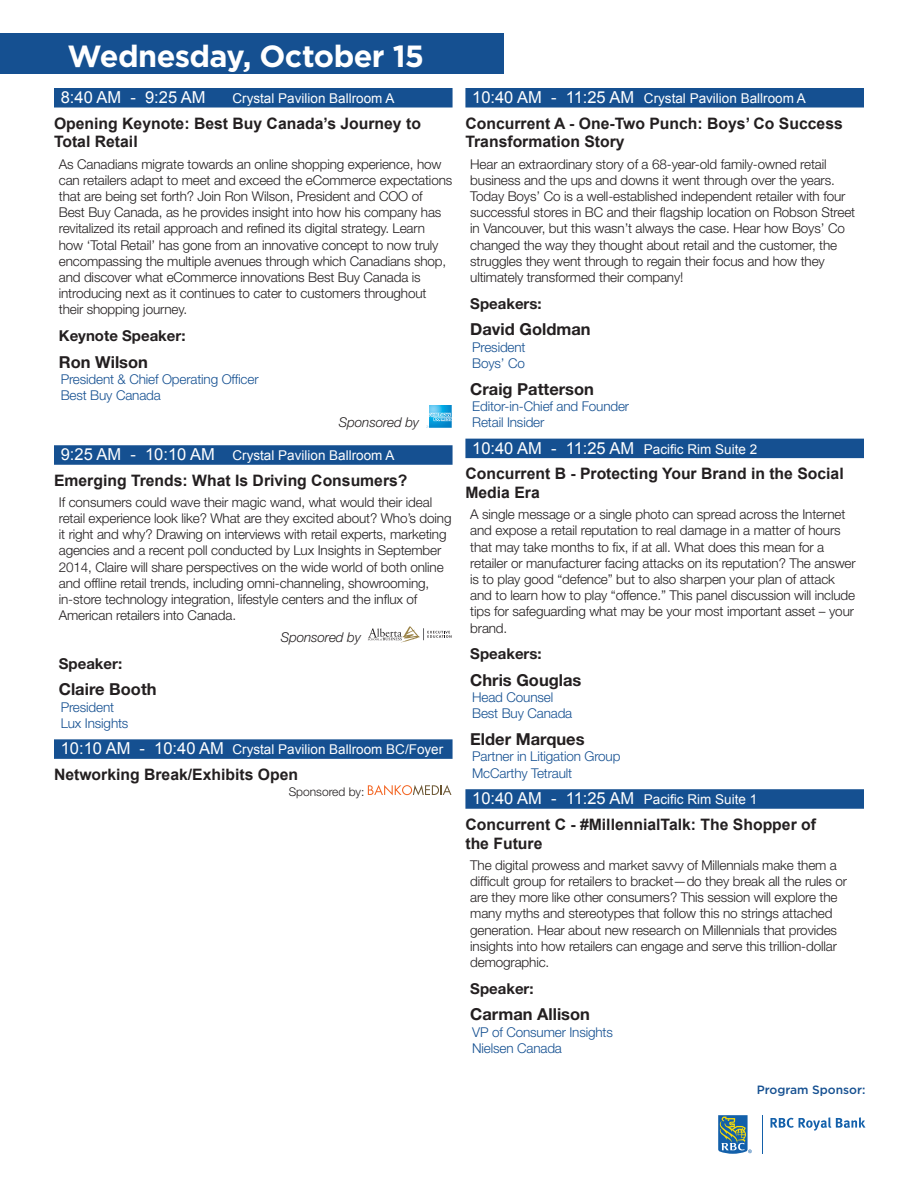
<style>
.page{position:relative;width:918px;height:1188px;background:#fff}
.page>*{position:absolute;margin:0;border:0;box-sizing:border-box;transform-origin:0 0}
.t1{font:700 30.6px "Gotham HTF";letter-spacing:-.02em;color:#fff}
.Speaker{font:700 16.5px "Helvetica Neue LT Std";color:#231f20}
.Time{font:16.5px "Arial";color:#fff}
.Subtitle1{font:700 15.75px/18.9px "Arial";color:#231f20}
.Moderator_Word{font:700 15px "Helvetica Neue LT Std";color:#231f20}
.Agenda_Body{font:300 13.5px/16.2px "Helvetica Neue LT Std";letter-spacing:-.01em;color:#231f20}
.Company{font:300 13.5px/16.2px "Helvetica Neue LT Std";letter-spacing:-.01em;color:#155091}
.Time-2{font:13.5px "Arial";color:#fff}
.Interpretation{font:italic 300 13.5px "Helvetica Neue LT Std";letter-spacing:-.01em;color:#231f20}
.t2{font:500 12px "Gotham";color:#155091}
.Subtitle1-2{font:300 12px "Helvetica Neue LT Std";color:#231f20}
.s1{font-size:16.5px}
</style>
<div class="page">
<svg style="left:718px;top:1115px;width:34px;height:39px"></svg>
<hr style="left:762px;top:1115px;width:1px;height:39px;background:#1360aa">
<svg style="left:770px;top:1117px;width:95px;height:14px"></svg>
<div style="left:54px;top:88px;width:399px;height:20px;background:#155091"></div>
<div style="left:54px;top:445px;width:399px;height:20px;background:#155091"></div>
<div style="left:54px;top:739px;width:399px;height:20px;background:#155091"></div>
<svg style="left:426px;top:405px;width:26px;height:23px"></svg>
<svg style="left:368px;top:626px;width:83px;height:17px"></svg>
<svg style="left:368px;top:785px;width:83px;height:10px"></svg>
<div style="left:465px;top:88px;width:399px;height:20px;background:#155091"></div>
<div style="left:465px;top:439px;width:399px;height:19px;background:#155091"></div>
<div style="left:465px;top:789px;width:399px;height:20px;background:#155091"></div>
<div style="left:0;top:34px;width:504px;height:40px;background:#155091"></div>
<p class="t1" style="left:68px;top:38px;width:358px">Wednesday, October 15</p>
<p class="Time" style="left:61px;top:86px;width:146px">8:40 AM - 9:25 AM</p>
<p class="Time-2" style="left:232px;top:89px;width:164px">Crystal Pavilion Ballroom A</p>
<p class="Subtitle1" style="left:54px;top:114px;width:368px">Opening Keynote: Best Buy Canada’s Journey to<br>Total Retail</p>
<p class="Agenda_Body" style="left:59px;top:155px;width:395px">As Canadians migrate towards an online shopping experience, how can retailers adapt to meet and exceed the eCommerce expectations that are being set forth? Join Ron Wilson, President and COO of<br>Best Buy Canada, as he provides insight into how his company has revitalized its retail approach and refined its digital strategy. Learn how ‘Total Retail’ has gone from an innovative concept to now truly encompassing the multiple avenues through which Canadians shop, and discover what eCommerce innovations Best Buy Canada is introducing next as it continues to cater to customers throughout their shopping journey.</p>
<p class="Moderator_Word" style="left:59px;top:326px;width:128px">Keynote Speaker:</p>
<p class="Speaker" style="left:59px;top:352px;width:91px">Ron Wilson</p>
<p class="Company" style="left:61px;top:371px;width:199px">President &amp; Chief Operating Officer</p>
<p class="Company" style="left:61px;top:387px;width:102px">Best Buy Canada</p>
<p class="Interpretation" style="left:339px;top:414px;width:82px">Sponsored by</p>
<p class="Time-2" style="left:61px;top:447px;width:335px"><span class="s1">9:25 AM - 10:10 AM</span> Crystal Pavilion Ballroom A</p>
<p class="Subtitle1" style="left:54px;top:471px;width:355px">Emerging Trends: What Is Driving Consumers?</p>
<p class="Agenda_Body" style="left:59px;top:494px;width:394px">If consumers could wave their magic wand, what would their ideal retail experience look like? What are they excited about? Who’s doing it right and why? Drawing on interviews with retail experts, marketing agencies and a recent poll conducted by Lux Insights in September 2014, Claire will share perspectives on the wide world of both online and offline retail trends, including omni-channeling, showrooming, in-store technology integration, lifestyle centers and the influx of American retailers into Canada.</p>
<p class="Interpretation" style="left:281px;top:629px;width:82px">Sponsored by</p>
<p class="Moderator_Word" style="left:59px;top:654px;width:65px">Speaker:</p>
<p class="Speaker" style="left:59px;top:679px;width:99px">Claire Booth</p>
<p class="Company" style="left:61px;top:698px;width:69px">President<br>Lux Insights</p>
<p class="Time-2" style="left:61px;top:741px;width:384px"><span class="s1">10:10 AM - 10:40 AM</span> Crystal Pavilion Ballroom BC/Foyer</p>
<p class="Subtitle1" style="left:54px;top:765px;width:246px">Networking Break/Exhibits Open</p>
<p class="Subtitle1-2" style="left:289px;top:784px;width:77px">Sponsored by:</p>
<p class="Time-2" style="left:472px;top:89px;width:335px"><span class="s1">10:40 AM - 11:25 AM</span> Crystal Pavilion Ballroom A</p>
<p class="Subtitle1" style="left:465px;top:114px;width:379px">Concurrent A - One-Two Punch: Boys’ Co Success<br>Transformation Story</p>
<p class="Agenda_Body" style="left:470px;top:155px;width:386px">Hear an extraordinary story of a 68-year-old family-owned retail business and the ups and downs it went through over the years.<br>Today Boys’ Co is a well-established independent retailer with four successful stores in BC and their flagship location on Robson Street in Vancouver, but this wasn’t always the case. Hear how Boys’ Co changed the way they thought about retail and the customer, the struggles they went through to regain their focus and how they ultimately transformed their company!</p>
<p class="Moderator_Word" style="left:470px;top:294px;width:73px">Speakers:</p>
<p class="Speaker" style="left:470px;top:319px;width:122px">David Goldman</p>
<p class="Company" style="left:472px;top:338px;width:55px">President<br>Boys’ Co</p>
<p class="Speaker" style="left:470px;top:378px;width:125px">Craig Patterson</p>
<p class="Company" style="left:472px;top:398px;width:159px">Editor-in-Chief and Founder<br>Retail Insider</p>
<p class="Time-2" style="left:472px;top:440px;width:287px"><span class="s1">10:40 AM - 11:25 AM</span> Pacific Rim Suite 2</p>
<p class="Subtitle1" style="left:465px;top:465px;width:380px">Concurrent B - Protecting Your Brand in the Social<br>Media Era</p>
<p class="Agenda_Body" style="left:470px;top:506px;width:387px">A single message or a single photo can spread across the Internet and expose a retail reputation to real damage in a matter of hours that may take months to fix, if at all. What does this mean for a retailer or manufacturer facing attacks on its reputation? The answer is to play good “defence” but to also sharpen your plan of attack and to learn how to play “offence.” This panel discussion will include tips for safeguarding what may be your most important asset – your brand.</p>
<p class="Moderator_Word" style="left:470px;top:645px;width:73px">Speakers:</p>
<p class="Speaker" style="left:470px;top:670px;width:113px">Chris Gouglas</p>
<p class="Company" style="left:472px;top:689px;width:83px">Head Counsel</p>
<p class="Company" style="left:472px;top:705px;width:102px">Best Buy Canada</p>
<p class="Speaker" style="left:470px;top:729px;width:116px">Elder Marques</p>
<p class="Company" style="left:472px;top:748px;width:150px">Partner in Litigation Group</p>
<p class="Company" style="left:472px;top:764px;width:102px">McCarthy Tetrault</p>
<p class="Time-2" style="left:472px;top:791px;width:287px"><span class="s1">10:40 AM - 11:25 AM</span> Pacific Rim Suite 1</p>
<p class="Subtitle1" style="left:465px;top:815px;width:352px">Concurrent C - #MillennialTalk: The Shopper of the Future</p>
<p class="Agenda_Body" style="left:470px;top:857px;width:378px">The digital prowess and market savvy of Millennials make them a difficult group for retailers to bracket—do they break all the rules or are they more like other consumers? This session will explore the many myths and stereotypes that follow this no strings attached generation. Hear about new research on Millennials that provides insights into how retailers can engage and serve this trillion-dollar demographic.</p>
<p class="Moderator_Word" style="left:470px;top:979px;width:65px">Speaker:</p>
<p class="Speaker" style="left:470px;top:1004px;width:121px">Carman Allison</p>
<p class="Company" style="left:472px;top:1023px;width:142px">VP of Consumer Insights</p>
<p class="Company" style="left:472px;top:1040px;width:91px">Nielsen Canada</p>
<p class="t2" style="left:757px;top:1082px;width:110px">Program Sponsor:</p>
</div>
